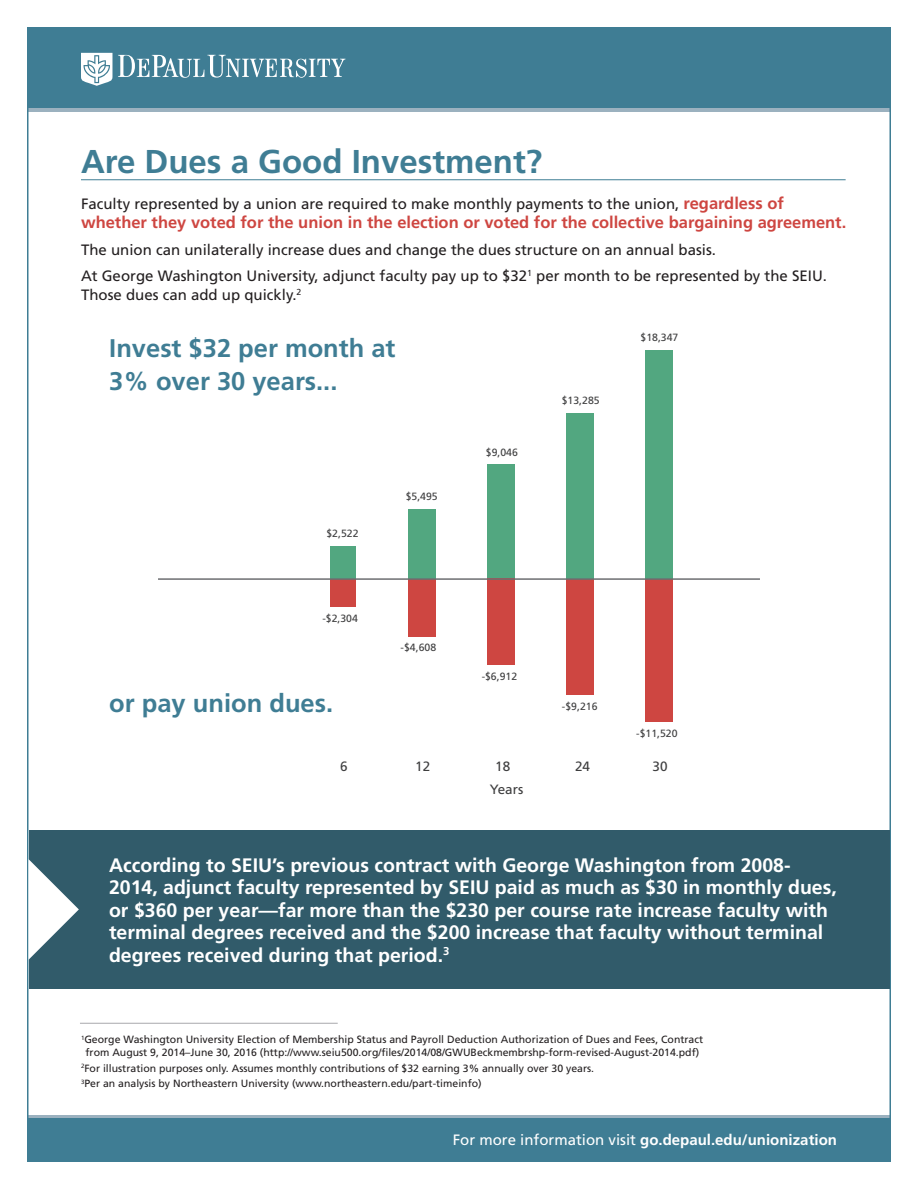
<style>
.page{position:relative;width:918px;height:1188px;background:#fff}
.page>*{position:absolute;margin:0;border:0;box-sizing:border-box;transform-origin:0 0}
.t1{font:700 33px "Frutiger LT Std";color:#3f7d94}
.t2{font:700 25.5px/33px "Frutiger LT Std";color:#3f7d94}
.t3{font:700 19.5px/22.5px "Frutiger LT Std";color:#fff}
.t4{font:700 16.5px "Frutiger LT Std";color:#ce4641}
.t5{font:15px/19.5px "Frutiger LT Std";color:#231f20}
.t6{font:700 15px "Frutiger LT Std";color:#fff}
.Body{font:13.5px "Frutiger LT Std";color:#3e3e3f}
.t7{font:10.5px/12.6px "Frutiger LT Std";color:#231f20;text-align:center}
.Body-2{font:10.5px "Frutiger LT Std";color:#3e3e3f}
.s1{font-weight:700;font-size:16.5px;color:#ce4641}
.s2{font-weight:400}
</style>
<div class="page">
<div style="left:27px;top:27px;width:864px;height:81px;background:#3f7d94"></div>
<hr style="left:27px;top:108px;width:864px;height:3px;background:#9bb1bf">
<hr style="left:27px;top:1115px;width:864px;height:3px;background:#9bb1bf">
<div style="left:27px;top:1118px;width:864px;height:44px;background:#3f7d94"></div>
<svg style="left:81px;top:53px;width:264px;height:33px"></svg>
<div style="left:29px;top:830px;width:860px;height:158px;background:#315b6a"></div>
<svg style="left:29px;top:859px;width:50px;height:100px"></svg>
<hr style="left:80px;top:1023px;width:258px;height:1px;background:#a8a9ad">
<div style="left:646px;top:351px;width:27px;height:228px;background:#52a780"></div>
<div style="left:567px;top:414px;width:27px;height:165px;background:#52a780"></div>
<div style="left:487px;top:465px;width:28px;height:114px;background:#52a780"></div>
<div style="left:408px;top:510px;width:27px;height:69px;background:#52a780"></div>
<div style="left:331px;top:547px;width:25px;height:32px;background:#52a780"></div>
<div style="left:646px;top:579px;width:27px;height:143px;background:#ce4641"></div>
<div style="left:567px;top:579px;width:27px;height:115px;background:#ce4641"></div>
<div style="left:487px;top:579px;width:28px;height:86px;background:#ce4641"></div>
<div style="left:408px;top:579px;width:27px;height:57px;background:#ce4641"></div>
<div style="left:331px;top:579px;width:25px;height:28px;background:#ce4641"></div>
<hr style="left:158px;top:578px;width:602px;height:2px;background:#6c6d70">
<hr style="left:81px;top:179px;width:765px;height:1px;background:#3f7d94">
<p class="t1" style="left:81px;top:142px;width:463px">Are Dues a Good Investment?</p>
<p class="t5" style="left:81px;top:194px;width:704px">Faculty represented by a union are required to make monthly payments to the union, <span class="s1">regardless of</span></p>
<p class="t4" style="left:81px;top:213px;width:767px">whether they voted for the union in the election or voted for the collective bargaining agreement.</p>
<p class="t5" style="left:81px;top:240px;width:637px">The union can unilaterally increase dues and change the dues structure on an annual basis.</p>
<p class="t5" style="left:81px;top:266px;width:748px">At George Washington University, adjunct faculty pay up to $32<sup>1</sup> per month to be represented by the SEIU.<br>Those dues can add up quickly.<sup>2</sup></p>
<p class="t2" style="left:109px;top:332px;width:288px">Invest $32 per month at<br>3% over 30 years...</p>
<p class="Body-2" style="left:326px;top:527px;width:34px">$2,522</p>
<p class="Body-2" style="left:322px;top:612px;width:37px">-$2,304</p>
<p class="Body-2" style="left:406px;top:490px;width:34px">$5,495</p>
<p class="t2" style="left:109px;top:687px;width:225px">or pay union dues.</p>
<p class="Body-2" style="left:401px;top:642px;width:37px">-$4,608</p>
<p class="Body-2" style="left:486px;top:446px;width:34px">$9,046</p>
<p class="Body-2" style="left:482px;top:670px;width:37px">-$6,912</p>
<p class="Body" style="left:340px;top:758px;width:9px">6</p>
<p class="Body" style="left:415px;top:758px;width:17px">12</p>
<p class="Body" style="left:495px;top:758px;width:17px">18</p>
<p class="Body" style="left:490px;top:781px;width:35px">Years</p>
<p class="Body-2" style="left:562px;top:394px;width:39px">$13,285</p>
<p class="Body-2" style="left:641px;top:331px;width:39px">$18,347</p>
<p class="Body-2" style="left:562px;top:700px;width:37px">-$9,216</p>
<p class="Body-2" style="left:636px;top:727px;width:43px">-$11,520</p>
<p class="Body" style="left:575px;top:758px;width:17px">24</p>
<p class="Body" style="left:653px;top:758px;width:17px">30</p>
<p class="t3" style="left:109px;top:854px;width:729px">According to SEIU’s previous contract with George Washington from 2008- 2014, adjunct faculty represented by SEIU paid as much as $30 in monthly dues, or $360 per year—far more than the $230 per course rate increase faculty with terminal degrees received and the $200 increase that faculty without terminal degrees received during that period.<sup>3</sup></p>
<p class="t7" style="left:81px;top:1033px;width:624px"><sup>1</sup>George Washington University Election of Membership Status and Payroll Deduction Authorization of Dues and Fees, Contract from August 9, 2014–June 30, 2016 (http://www.seiu500.org/files/2014/08/GWUBeckmembrshp-form-revised-August-2014.pdf)</p>
<p class="t7" style="left:81px;top:1062px;width:515px"><sup>2</sup>For illustration purposes only. Assumes monthly contributions of $32 earning 3% annually over 30 years.</p>
<p class="t7" style="left:81px;top:1078px;width:402px"><sup>3</sup>Per an analysis by Northeastern University (www.northeastern.edu/part-timeinfo)</p>
<h3 class="t6" style="left:453px;top:1131px;width:386px"><span class="s2">For more information visit</span> go.depaul.edu/unionization</h3>
</div>
